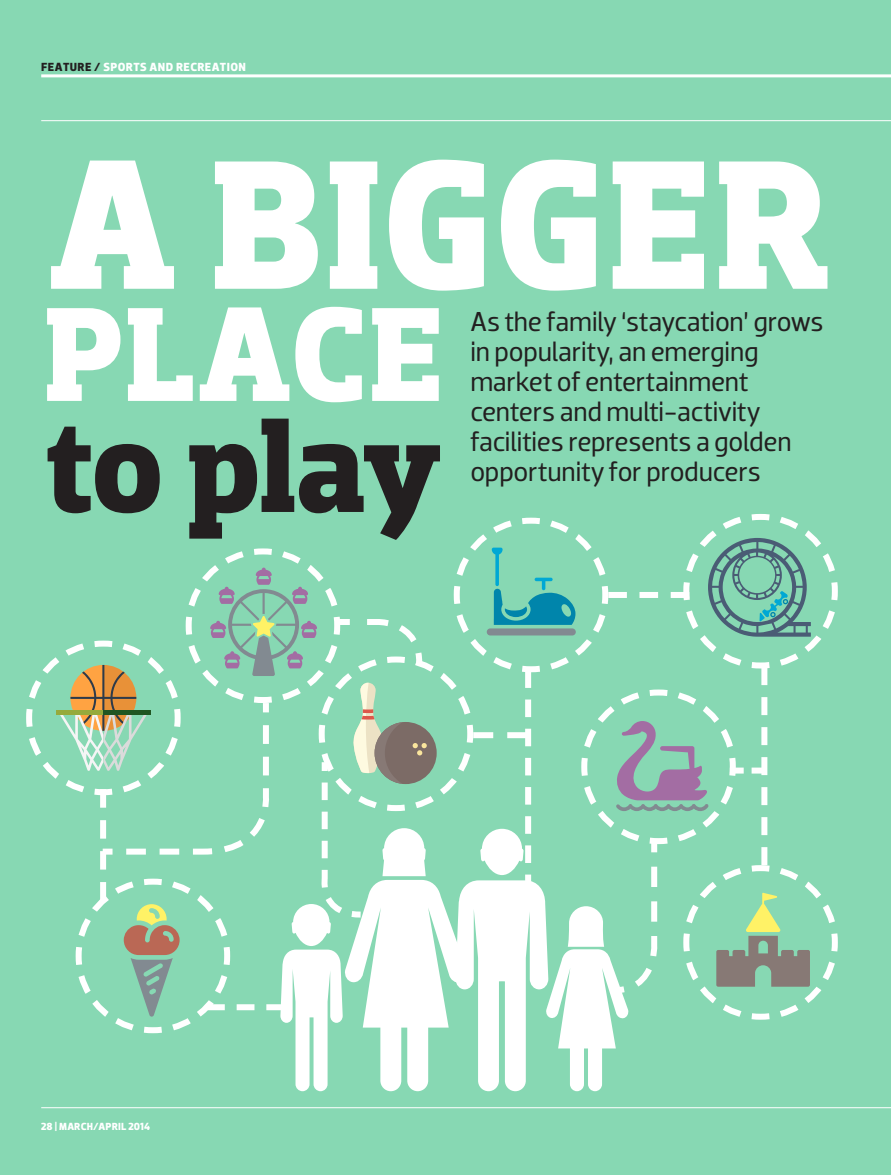
<style>
.page{position:relative;width:891px;height:1175px;background:#fff}
.page>*{position:absolute;margin:0;border:0;box-sizing:border-box;transform-origin:0 0}
.t1{font:700 187.05px "Dobra Slab";letter-spacing:.005em;color:#fff}
.t2{font:700 136.35px "Dobra Slab";letter-spacing:.01em;color:#fff}
.t3{font:700 133.2px "Dobra Slab";letter-spacing:-.02em;color:#231f20}
.t4{font:27.75px/30px "Dobra";letter-spacing:-.01em;color:#231f20}
.t5{font:700 12px "Dobra";letter-spacing:.035em;color:#fff}
.t6{font:700 10.5px "Dobra";letter-spacing:.015em;color:#fff}
.s1{color:#231f20}
</style>
<div class="page">
<div style="left:0;top:0;width:891px;height:1174px;background:#87d8b3"></div>
<hr style="left:41px;top:74px;width:850px;height:3px;background:#fff">
<hr style="left:41px;top:120px;width:850px;height:1px;background:#fff">
<hr style="left:41px;top:1107px;width:850px;height:1px;background:#fff">
<svg style="left:26px;top:514px;width:812px;height:577px"></svg>
<p class="t5" style="left:41px;top:60px;width:206px"><span class="s1">FEATURE /</span> SPORTS AND RECREATION</p>
<h1 class="t1" style="left:49px;top:116px;width:783px">A BIGGER</h1>
<p class="t4" style="left:470px;top:306px;width:355px">As the family ‘staycation’ grows in popularity, an emerging market of entertainment centers and multi-activity facilities represents a golden opportunity for producers</p>
<h2 class="t2" style="left:44px;top:275px;width:401px">PLACE</h2>
<h3 class="t3" style="left:46px;top:388px;width:397px">to play</h3>
<p class="t6" style="left:41px;top:1120px;width:110px">28 | MARCH/APRIL 2014</p>
</div>
